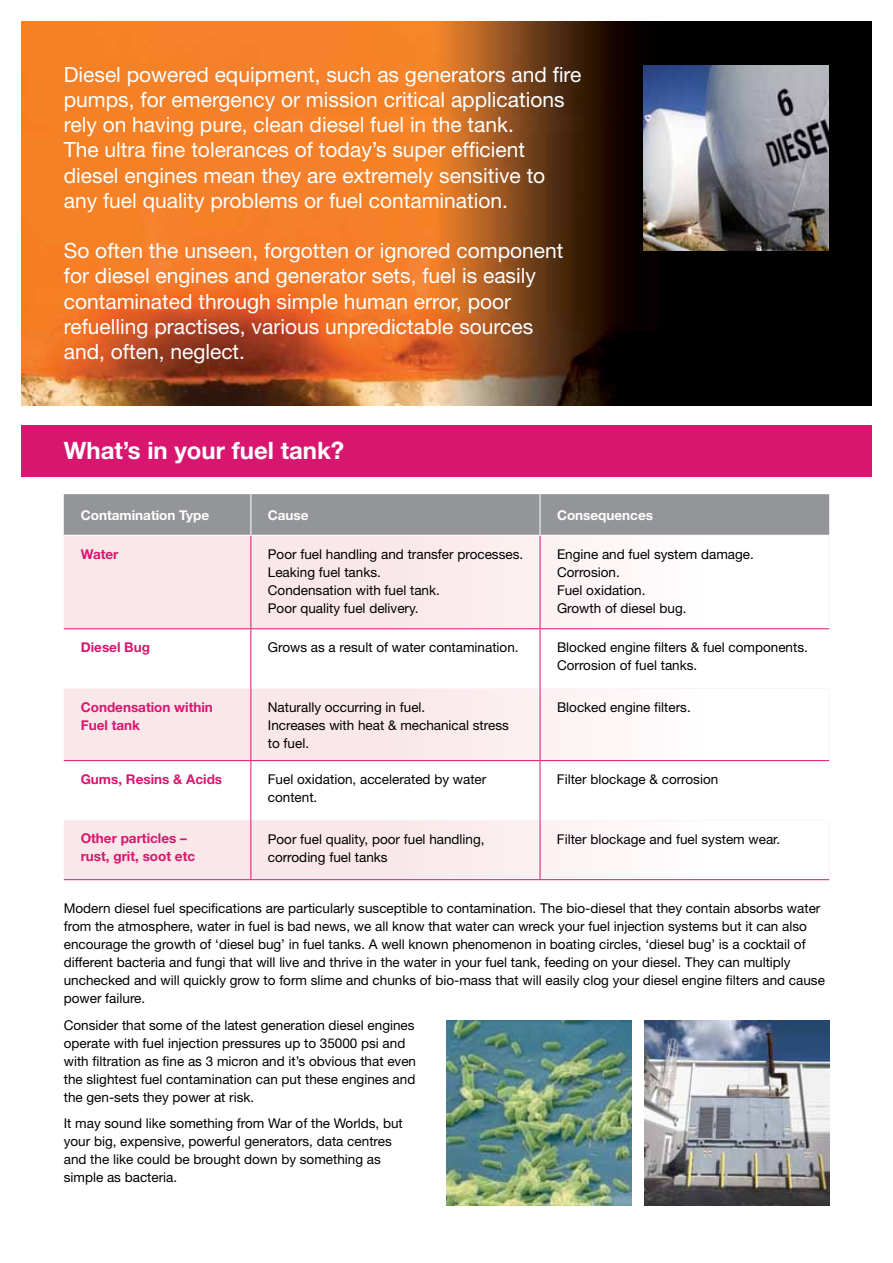
<style>
.page{position:relative;width:893px;height:1263px;background:#fff}
.page>*{position:absolute;margin:0;border:0;box-sizing:border-box;transform-origin:0 0}
.t1{font:700 24px "Helvetica Neue";color:#fff}
.t2{font:21px/25.2px "Helvetica Neue";color:#fff}
.t3{font:13.5px/18px "Helvetica Neue";color:#000}
.t4{font:700 13.5px/18px "Helvetica Neue";color:#d9166f}
.t5{font:700 13.5px "Helvetica Neue";color:#fff}
</style>
<div class="page">
<img style="left:21px;top:21px;width:851px;height:384px">
<div style="left:21px;top:425px;width:851px;height:51px;background:#d9166f"></div>
<div style="left:64px;top:494px;width:765px;height:41px;background:#939598"></div>
<svg style="left:64px;top:536px;width:765px;height:343px"></svg>
<svg style="left:64px;top:629px;width:765px;height:59px"></svg>
<svg style="left:64px;top:761px;width:765px;height:59px"></svg>
<hr style="left:250px;top:494px;width:1px;height:41px;background:#fff">
<hr style="left:540px;top:494px;width:1px;height:41px;background:#fff">
<hr style="left:250px;top:536px;width:1px;height:92px;background:#d9166f">
<hr style="left:540px;top:536px;width:1px;height:92px;background:#d9166f">
<hr style="left:64px;top:628px;width:187px;height:1px;background:#d9166f">
<hr style="left:251px;top:628px;width:289px;height:1px;background:#d9166f">
<hr style="left:540px;top:628px;width:289px;height:1px;background:#d9166f">
<hr style="left:250px;top:629px;width:1px;height:59px;background:#d9166f">
<hr style="left:540px;top:629px;width:1px;height:59px;background:#d9166f">
<hr style="left:250px;top:688px;width:1px;height:72px;background:#d9166f">
<hr style="left:540px;top:688px;width:1px;height:72px;background:#d9166f">
<hr style="left:64px;top:760px;width:187px;height:1px;background:#d9166f">
<hr style="left:251px;top:760px;width:289px;height:1px;background:#d9166f">
<hr style="left:540px;top:760px;width:289px;height:1px;background:#d9166f">
<hr style="left:250px;top:820px;width:1px;height:59px;background:#d9166f">
<hr style="left:540px;top:820px;width:1px;height:59px;background:#d9166f">
<hr style="left:64px;top:879px;width:187px;height:1px;background:#d9166f">
<hr style="left:251px;top:879px;width:289px;height:1px;background:#d9166f">
<hr style="left:540px;top:879px;width:289px;height:1px;background:#d9166f">
<hr style="left:250px;top:761px;width:1px;height:59px;background:#d9166f">
<hr style="left:540px;top:761px;width:1px;height:59px;background:#d9166f">
<img style="left:644px;top:1021px;width:185px;height:184px">
<img style="left:446px;top:1021px;width:185px;height:184px">
<img style="left:643px;top:65px;width:185px;height:185px">
<p class="t2" style="left:64px;top:61px;width:519px">Diesel powered equipment, such as generators and fire pumps, for emergency or mission critical applications rely on having pure, clean diesel fuel in the tank.<br>The ultra fine tolerances of today’s super efficient diesel engines mean they are extremely sensitive to any fuel quality problems or fuel contamination.</p>
<h2 class="t2" style="left:64px;top:238px;width:501px">So often the unseen, forgotten or ignored component for diesel engines and generator sets, fuel is easily contaminated through simple human error, poor refuelling practises, various unpredictable sources and, often, neglect.</h2>
<h1 class="t1" style="left:64px;top:436px;width:282px">What’s in your fuel tank?</h1>
<p class="t5" style="left:81px;top:507px;width:130px">Contamination Type</p>
<p class="t5" style="left:268px;top:507px;width:42px">Cause</p>
<p class="t5" style="left:557px;top:507px;width:98px">Consequences</p>
<p class="t4" style="left:81px;top:544px;width:39px">Water</p>
<p class="t3" style="left:268px;top:545px;width:257px">Poor fuel handling and transfer processes.<br>Leaking fuel tanks.<br>Condensation with fuel tank.<br>Poor quality fuel delivery.</p>
<p class="t3" style="left:557px;top:545px;width:198px">Engine and fuel system damage.<br>Corrosion.<br>Fuel oxidation.<br>Growth of diesel bug.</p>
<p class="t4" style="left:81px;top:638px;width:71px">Diesel Bug</p>
<p class="t3" style="left:268px;top:638px;width:252px">Grows as a result of water contamination.</p>
<p class="t3" style="left:557px;top:638px;width:252px">Blocked engine filters &amp; fuel components.<br>Corrosion of fuel tanks.</p>
<p class="t4" style="left:81px;top:697px;width:134px">Condensation within<br>Fuel tank</p>
<p class="t3" style="left:268px;top:698px;width:243px">Naturally occurring in fuel.<br>Increases with heat &amp; mechanical stress to fuel.</p>
<p class="t3" style="left:557px;top:698px;width:135px">Blocked engine filters.</p>
<p class="t4" style="left:81px;top:770px;width:143px">Gums, Resins &amp; Acids</p>
<p class="t3" style="left:268px;top:770px;width:220px">Fuel oxidation, accelerated by water content.</p>
<p class="t3" style="left:557px;top:770px;width:163px">Filter blockage &amp; corrosion</p>
<p class="t4" style="left:81px;top:829px;width:116px">Other particles – rust, grit, soot etc</p>
<p class="t3" style="left:268px;top:829px;width:218px">Poor fuel quality, poor fuel handling, corroding fuel tanks</p>
<p class="t3" style="left:557px;top:829px;width:225px">Filter blockage and fuel system wear.</p>
<p class="t3" style="left:64px;top:899px;width:763px">Modern diesel fuel specifications are particularly susceptible to contamination. The bio-diesel that they contain absorbs water from the atmosphere, water in fuel is bad news, we all know that water can wreck your fuel injection systems but it can also encourage the growth of ‘diesel bug’ in fuel tanks. A well known phenomenon in boating circles, ‘diesel bug’ is a cocktail of different bacteria and fungi that will live and thrive in the water in your fuel tank, feeding on your diesel. They can multiply unchecked and will quickly grow to form slime and chunks of bio-mass that will easily clog your diesel engine filters and cause power failure.</p>
<p class="t3" style="left:64px;top:1016px;width:354px">Consider that some of the latest generation diesel engines operate with fuel injection pressures up to 35000 psi and with filtration as fine as 3 micron and it’s obvious that even the slightest fuel contamination can put these engines and the gen-sets they power at risk.</p>
<p class="t3" style="left:64px;top:1114px;width:341px">It may sound like something from War of the Worlds, but your big, expensive, powerful generators, data centres and the like could be brought down by something as simple as bacteria.</p>
</div>
